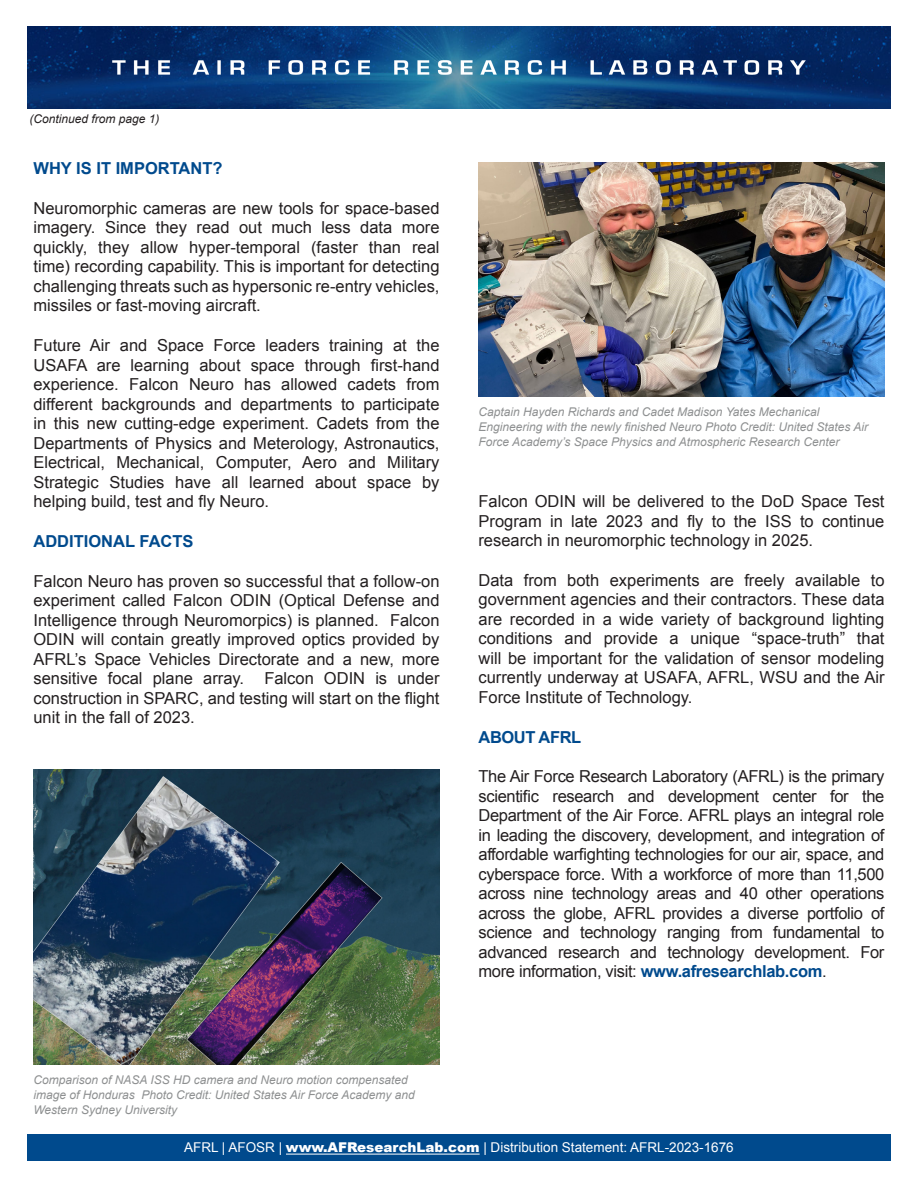
<style>
.page{position:relative;width:918px;height:1188px;background:#fff}
.page>*{position:absolute;margin:0;border:0;box-sizing:border-box;transform-origin:0 0}
.Body_Text{font:16.5px/19.5px "Arial";color:#231f20;text-align:justify}
.Body_Text-2{font:700 16.5px "Arial";color:#004a8d}
.Bold_Headings{font:700 16.5px "Arial";letter-spacing:-.025em;color:#004a8d}
.Footer_Text{font:13.5px "Arial";color:#fff}
.Captions{font:italic 12px/15px "Arial";color:#8e9091}
.Continued_Text{font:italic 12px "Arial";color:#231f20}
.s1{font-weight:700;color:#004a8d}
.s2{font-weight:900}
</style>
<div class="page">
<img style="left:27px;top:27px;width:864px;height:81px">
<div style="left:27px;top:1134px;width:864px;height:27px;background:#004a8d"></div>
<img style="left:113px;top:60px;width:692px;height:15px">
<img style="left:478px;top:162px;width:407px;height:235px">
<img style="left:33px;top:770px;width:407px;height:295px">
<hr style="left:286px;top:1154px;width:194px;height:1px;background:#fff">
<p class="Continued_Text" style="left:29px;top:111px;width:132px">(Continued from page 1)</p>
<p class="Body_Text-2" style="left:33px;top:157px;width:191px">WHY IS IT IMPORTANT?</p>
<p class="Body_Text" style="left:33px;top:198px;width:408px">Neuromorphic cameras are new tools for space-based imagery. Since they read out much less data more quickly, they allow hyper-temporal (faster than real time) recording capability. This is important for detecting challenging threats such as hypersonic re-entry vehicles, missiles or fast-moving aircraft.</p>
<p class="Body_Text" style="left:33px;top:336px;width:408px">Future Air and Space Force leaders training at the USAFA are learning about space through first-hand experience. Falcon Neuro has allowed cadets from different backgrounds and departments to participate in this new cutting-edge experiment. Cadets from the Departments of Physics and Meterology, Astronautics, Electrical, Mechanical, Computer, Aero and Military Strategic Studies have all learned about space by helping build, test and fly Neuro.</p>
<p class="Body_Text-2" style="left:33px;top:530px;width:162px">ADDITIONAL FACTS</p>
<p class="Body_Text" style="left:33px;top:571px;width:408px">Falcon Neuro has proven so successful that a follow-on experiment called Falcon ODIN (Optical Defense and Intelligence through Neuromorpics) is planned. Falcon ODIN will contain greatly improved optics provided by AFRL’s Space Vehicles Directorate and a new, more sensitive focal plane array. Falcon ODIN is under construction in SPARC, and testing will start on the flight unit in the fall of 2023.</p>
<p class="Captions" style="left:33px;top:1072px;width:383px">Comparison of NASA ISS HD camera and Neuro motion compensated image of Honduras Photo Credit: United States Air Force Academy and<br>Western Sydney University</p>
<p class="Captions" style="left:478px;top:405px;width:391px">Captain Hayden Richards and Cadet Madison Yates Mechanical<br>Engineering with the newly finished Neuro Photo Credit: United States Air<br>Force Academy’s Space Physics and Atmospheric Research Center</p>
<p class="Body_Text" style="left:478px;top:492px;width:408px">Falcon ODIN will be delivered to the DoD Space Test Program in late 2023 and fly to the ISS to continue research in neuromorphic technology in 2025.</p>
<p class="Body_Text" style="left:478px;top:570px;width:408px">Data from both experiments are freely available to government agencies and their contractors. These data are recorded in a wide variety of background lighting conditions and provide a unique “space-truth” that will be important for the validation of sensor modeling currently underway at USAFA, AFRL, WSU and the Air Force Institute of Technology.</p>
<p class="Bold_Headings" style="left:478px;top:726px;width:104px">ABOUT AFRL</p>
<p class="Body_Text" style="left:478px;top:767px;width:407px">The Air Force Research Laboratory (AFRL) is the primary scientific research and development center for the Department of the Air Force. AFRL plays an integral role in leading the discovery, development, and integration of affordable warfighting technologies for our air, space, and cyberspace force. With a workforce of more than 11,500 across nine technology areas and 40 other operations across the globe, AFRL provides a diverse portfolio of science and technology ranging from fundamental to advanced research and technology development. For more information, visit: <span class="s1">www.afresearchlab.com</span>.</p>
<p class="Footer_Text" style="left:184px;top:1139px;width:551px">AFRL | AFOSR | <span class="s2">www.AFResearchLab.com</span> | Distribution Statement: AFRL-2023-1676</p>
</div>
